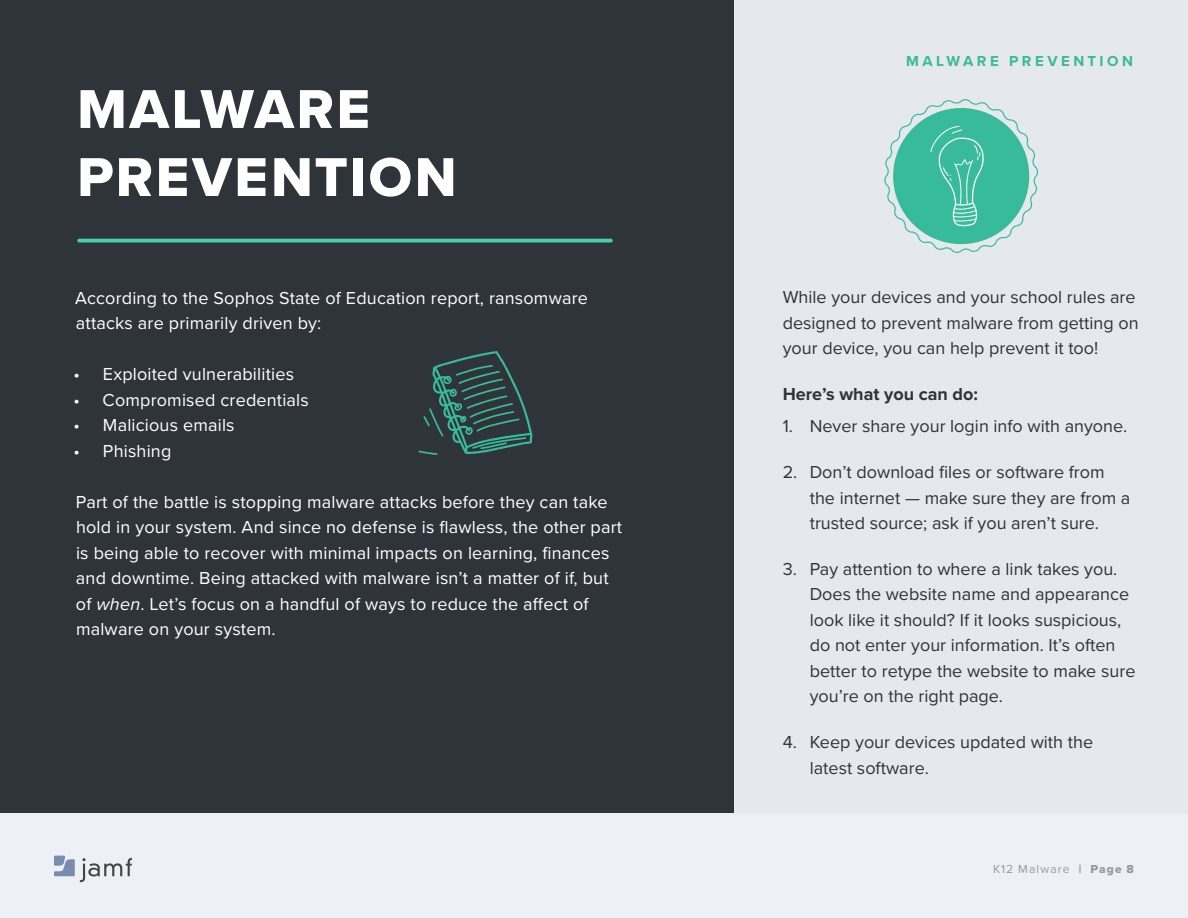
<style>
.page{position:relative;width:1188px;height:918px;background:#2f343a}
.page>*{position:absolute;margin:0;border:0;box-sizing:border-box;transform-origin:0 0}
.t1{font:56.7px/68.1px "Proxima Nova Extrabld";letter-spacing:.045em;color:#fff}
.List_Paragraph{font:18px/25.5px "Proxima Nova";color:#2f343a}
.body{font:18px/25.5px "Proxima Nova";letter-spacing:.01em;color:#fff}
.List_Paragraph-2{font:700 18px "Proxima Nova";color:#2f343a}
.t2{font:700 15px "Proxima Nova";letter-spacing:.23em;color:#37bb9a}
.t3{font:12px "Proxima Nova";letter-spacing:.095em;color:#979a9d}
.s1{font-style:italic}
.s2{font-family:"Proxima Nova Extrabld"}
</style>
<div class="page">
<div style="left:0;top:813px;width:1188px;height:105px;background:#edf0f5"></div>
<svg style="left:54px;top:856px;width:78px;height:26px"></svg>
<svg style="left:79px;top:239px;width:532px;height:4px;background:#44ba9d"></svg>
<svg style="left:418px;top:351px;width:115px;height:104px"></svg>
<div style="left:734px;top:0;width:454px;height:813px;background:#e5e8ec"></div>
<svg style="left:884px;top:99px;width:154px;height:154px"></svg>
<p class="t1" style="left:77px;top:74px;width:381px">MALWARE<br>PREVENTION</p>
<p class="body" style="left:75px;top:284px;width:514px">According to the Sophos State of Education report, ransomware attacks are primarily driven by:</p>
<p class="body" style="left:73px;top:361px;width:222px">• Exploited vulnerabilities</p>
<p class="body" style="left:73px;top:386px;width:237px">• Compromised credentials</p>
<p class="body" style="left:73px;top:412px;width:163px">• Malicious emails</p>
<p class="body" style="left:73px;top:437px;width:99px">• Phishing</p>
<p class="body" style="left:76px;top:488px;width:548px">Part of the battle is stopping malware attacks before they can take hold in your system. And since no defense is flawless, the other part is being able to recover with minimal impacts on learning, finances and downtime. Being attacked with malware isn’t a matter of if, but of <span class="s1">when</span>. Let’s focus on a handful of ways to reduce the affect of malware on your system.</p>
<p class="t2" style="left:906px;top:49px;width:228px">MALWARE PREVENTION</p>
<p class="List_Paragraph" style="left:783px;top:284px;width:357px">While your devices and your school rules are designed to prevent malware from getting on your device, you can help prevent it too!</p>
<p class="List_Paragraph-2" style="left:783px;top:381px;width:197px">Here’s what you can do:</p>
<p class="List_Paragraph" style="left:783px;top:413px;width:346px">1. Never share your login info with anyone.</p>
<p class="List_Paragraph" style="left:810px;top:459px;width:322px;text-indent:-27px">2. Don’t download files or software from the internet — make sure they are from a trusted source; ask if you aren’t sure.</p>
<p class="List_Paragraph" style="left:810px;top:555px;width:327px;text-indent:-27px">3. Pay attention to where a link takes you.<br>Does the website name and appearance look like it should? If it looks suspicious, do not enter your information. It’s often better to retype the website to make sure you’re on the right page.</p>
<p class="List_Paragraph" style="left:810px;top:729px;width:285px;text-indent:-27px">4. Keep your devices updated with the latest software.</p>
<p class="t3" style="left:993px;top:860px;width:142px">K12 Malware <span class="s2">| Page 8</span></p>
</div>
